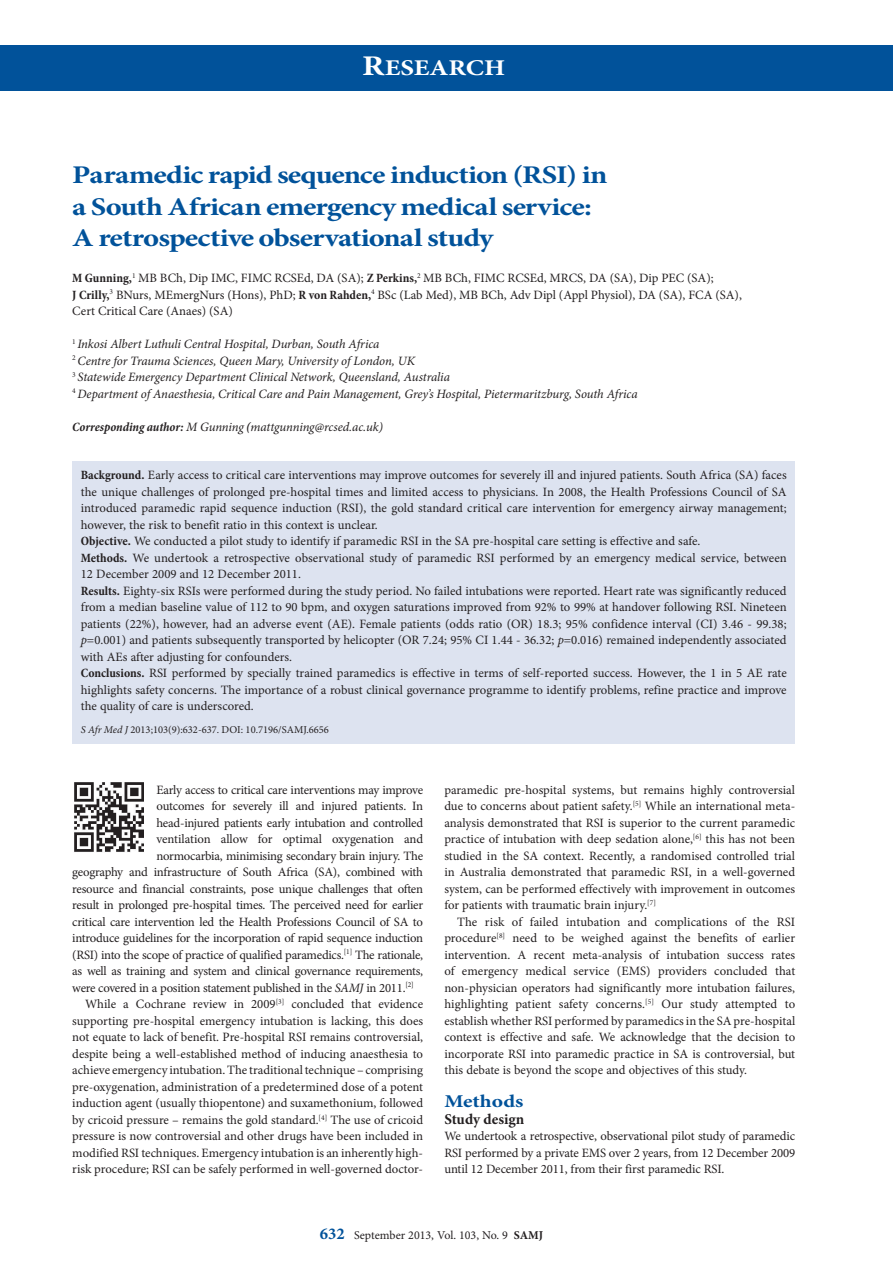
<style>
.page{position:relative;width:893px;height:1263px;background:#fff}
.page>*{position:absolute;margin:0;border:0;box-sizing:border-box;transform-origin:0 0}
.A_HEAD{font:700 25.5px/31.5px "Minion Pro";letter-spacing:-.03em;color:#01529a;scale:1.2 1}
.t1{font:700 22.5px "Minion Pro";color:#fff;scale:1.2 1}
.B_HEAD{font:700 18px "Minion Pro";color:#01529a;scale:1.2 1}
.C_HEAD{font:700 15px "Minion Pro";color:#231f20}
.BODY_TEXT_1ST_PARAGR{font:12.75px/16.5px "Minion Pro";letter-spacing:-.015em;color:#231f20;text-align:justify}
.BODY_TEXT_INDENT{font:12.75px/16.5px "Minion Pro";color:#231f20;text-align:justify}
.AUTHORS_DETAILS{font:italic 12.75px "Minion Pro";letter-spacing:-.01em;color:#231f20}
.AUTHORS_NAME_UNDER_A{font:12.75px/16.5px "Minion Pro";color:#231f20}
.CORRESPONDING_AUTHOR{font:italic 12.75px "Minion Pro";letter-spacing:-.015em;color:#231f20}
.t2{font:12px "Minion Pro";color:#231f20}
.S_AFR_MED{font:10.5px "Minion Pro";color:#231f20}
.s1{font-size:28.5px}
.s2{font-weight:700;font-stretch:condensed}
.s3{font-style:italic}
.s4{font-weight:700;font-size:16.5px;color:#01529a}
.s5{font-weight:700}
</style>
<div class="page">
<div style="left:0;top:45px;width:893px;height:45px;background:#01529a"></div>
<div style="left:72px;top:461px;width:723px;height:283px;background:#dde3f0"></div>
<img style="left:74px;top:782px;width:70px;height:70px">
<h2 class="t1" style="left:362px;top:52px;width:121px"><span class="s1">R</span>ESEARCH</h2>
<h1 class="A_HEAD" style="left:72px;top:159px;width:448px">Paramedic rapid sequence induction (RSI) in a South African emergency medical service:<br>A retrospective observational study</h1>
<p class="AUTHORS_NAME_UNDER_A" style="left:72px;top:270px;width:671px"><span class="s2">M Gunning,</span><sup>1</sup> MB BCh, Dip IMC, FIMC RCSEd, DA (SA); <span class="s2">Z Perkins,</span><sup>2</sup> MB BCh, FIMC RCSEd, MRCS, DA (SA), Dip PEC (SA);<br><span class="s2">J Crilly,</span><sup>3</sup> BNurs, MEmergNurs (Hons), PhD; <span class="s2">R von Rahden,</span><sup>4</sup> BSc (Lab Med), MB BCh, Adv Dipl (Appl Physiol), DA (SA), FCA (SA),<br>Cert Critical Care (Anaes) (SA)</p>
<p class="AUTHORS_DETAILS" style="left:72px;top:335px;width:309px"><sup>1</sup> Inkosi Albert Luthuli Central Hospital, Durban, South Africa</p>
<p class="AUTHORS_DETAILS" style="left:72px;top:352px;width:344px"><sup>2</sup> Centre for Trauma Sciences, Queen Mary, University of London, UK</p>
<p class="AUTHORS_DETAILS" style="left:72px;top:368px;width:379px"><sup>3</sup> Statewide Emergency Department Clinical Network, Queensland, Australia</p>
<p class="AUTHORS_DETAILS" style="left:72px;top:385px;width:567px"><sup>4</sup> Department of Anaesthesia, Critical Care and Pain Management, Grey’s Hospital, Pietermaritzburg, South Africa</p>
<p class="CORRESPONDING_AUTHOR" style="left:72px;top:418px;width:312px"><span class="s2">Corresponding author:</span> M Gunning <span class="s2">(</span>mattgunning@rcsed.ac.uk)</p>
<p class="BODY_TEXT_1ST_PARAGR" style="left:81px;top:467px;width:707px"><span class="s2">Background.</span> Early access to critical care interventions may improve outcomes for severely ill and injured patients. South Africa (SA) faces the unique challenges of prolonged pre-hospital times and limited access to physicians. In 2008, the Health Professions Council of SA introduced paramedic rapid sequence induction (RSI), the gold standard critical care intervention for emergency airway management; however, the risk to benefit ratio in this context is unclear.</p>
<p class="BODY_TEXT_1ST_PARAGR" style="left:81px;top:533px;width:621px"><span class="s2">Objective.</span> We conducted a pilot study to identify if paramedic RSI in the SA pre-hospital care setting is effective and safe.</p>
<p class="BODY_TEXT_1ST_PARAGR" style="left:81px;top:549px;width:707px"><span class="s2">Methods.</span> We undertook a retrospective observational study of paramedic RSI performed by an emergency medical service, between<br>12 December 2009 and 12 December 2011.</p>
<p class="BODY_TEXT_1ST_PARAGR" style="left:81px;top:582px;width:707px"><span class="s2">Results.</span> Eighty-six RSIs were performed during the study period. No failed intubations were reported. Heart rate was significantly reduced from a median baseline value of 112 to 90 bpm, and oxygen saturations improved from 92% to 99% at handover following RSI. Nineteen patients (22%), however, had an adverse event (AE). Female patients (odds ratio (OR) 18.3; 95% confidence interval (CI) 3.46 - 99.38; <span class="s3">p</span>=0.001) and patients subsequently transported by helicopter (OR 7.24; 95% CI 1.44 - 36.32; <span class="s3">p</span>=0.016) remained independently associated with AEs after adjusting for confounders.</p>
<p class="BODY_TEXT_1ST_PARAGR" style="left:81px;top:665px;width:707px"><span class="s2">Conclusions.</span> RSI performed by specially trained paramedics is effective in terms of self-reported success. However, the 1 in 5 AE rate highlights safety concerns. The importance of a robust clinical governance programme to identify problems, refine practice and improve the quality of care is underscored.</p>
<p class="S_AFR_MED" style="left:81px;top:722px;width:250px"><span class="s3">S Afr Med J</span> 2013;103(9):632-637. DOI: 10.7196/SAMJ.6656</p>
<p class="BODY_TEXT_1ST_PARAGR" style="left:156px;top:781px;width:268px">Early access to critical care interventions may improve</p>
<p class="BODY_TEXT_1ST_PARAGR" style="left:156px;top:798px;width:268px">outcomes for severely ill and injured patients. In</p>
<p class="BODY_TEXT_1ST_PARAGR" style="left:156px;top:814px;width:268px">head-injured patients early intubation and controlled</p>
<p class="BODY_TEXT_1ST_PARAGR" style="left:156px;top:831px;width:268px">ventilation allow for optimal oxygenation and</p>
<p class="BODY_TEXT_1ST_PARAGR" style="left:156px;top:847px;width:268px">normocarbia, minimising secondary brain injury. The</p>
<p class="BODY_TEXT_1ST_PARAGR" style="left:72px;top:864px;width:352px">geography and infrastructure of South Africa (SA), combined with</p>
<p class="BODY_TEXT_1ST_PARAGR" style="left:72px;top:880px;width:352px">resource and financial constraints, pose unique challenges that often</p>
<p class="BODY_TEXT_1ST_PARAGR" style="left:72px;top:897px;width:352px">result in prolonged pre-hospital times. The perceived need for earlier</p>
<p class="BODY_TEXT_1ST_PARAGR" style="left:72px;top:913px;width:352px">critical care intervention led the Health Professions Council of SA to</p>
<p class="BODY_TEXT_1ST_PARAGR" style="left:72px;top:930px;width:352px">introduce guidelines for the incorporation of rapid sequence induction</p>
<p class="BODY_TEXT_1ST_PARAGR" style="left:72px;top:946px;width:352px">(RSI) into the scope of practice of qualified paramedics.<sup>[1]</sup> The rationale,</p>
<p class="BODY_TEXT_1ST_PARAGR" style="left:72px;top:963px;width:352px">as well as training and system and clinical governance requirements,</p>
<p class="BODY_TEXT_1ST_PARAGR" style="left:72px;top:979px;width:343px">were covered in a position statement published in the <span class="s3">SAMJ</span> in 2011.<sup>[2]</sup></p>
<p class="BODY_TEXT_INDENT" style="left:72px;top:996px;width:352px;text-indent:13px">While a Cochrane review in 2009<sup>[3]</sup> concluded that evidence supporting pre-hospital emergency intubation is lacking, this does not equate to lack of benefit. Pre-hospital RSI remains controversial, despite being a well-established method of inducing anaesthesia to achieve emergency intubation. The traditional technique – comprising pre-oxygenation, administration of a predetermined dose of a potent induction agent (usually thiopentone) and suxamethonium, followed by cricoid pressure – remains the gold standard.<sup>[4]</sup> The use of cricoid pressure is now controversial and other drugs have been included in modified RSI techniques. Emergency intubation is an inherently high&shy;risk procedure; RSI can be safely performed in well-governed doctor-</p>
<p class="BODY_TEXT_INDENT" style="left:444px;top:781px;width:352px">paramedic pre-hospital systems, but remains highly controversial due to concerns about patient safety.<sup>[5]</sup> While an international meta&shy;analysis demonstrated that RSI is superior to the current paramedic practice of intubation with deep sedation alone,<sup>[6]</sup> this has not been studied in the SA context. Recently, a randomised controlled trial in Australia demonstrated that paramedic RSI, in a well-governed system, can be performed effectively with improvement in outcomes for patients with traumatic brain injury.<sup>[7]</sup></p>
<p class="BODY_TEXT_INDENT" style="left:444px;top:913px;width:352px;text-indent:13px">The risk of failed intubation and complications of the RSI procedure<sup>[8]</sup> need to be weighed against the benefits of earlier intervention. A recent meta-analysis of intubation success rates of emergency medical service (EMS) providers concluded that non-physician operators had significantly more intubation failures, highlighting patient safety concerns.<sup>[5]</sup> Our study attempted to establish whether RSI performed by paramedics in the SA pre-hospital context is effective and safe. We acknowledge that the decision to incorporate RSI into paramedic practice in SA is controversial, but this debate is beyond the scope and objectives of this study.</p>
<h2 class="B_HEAD" style="left:444px;top:1089px;width:67px">Methods</h2>
<h3 class="C_HEAD" style="left:444px;top:1108px;width:82px">Study design</h3>
<p class="BODY_TEXT_1ST_PARAGR" style="left:444px;top:1128px;width:352px">We undertook a retrospective, observational pilot study of paramedic RSI performed by a private EMS over 2 years, from 12 December 2009 until 12 December 2011, from their first paramedic RSI.</p>
<p class="t2" style="left:320px;top:1227px;width:225px"><span class="s4">632</span> September 2013, Vol. 103, No. 9 <span class="s5">SAMJ</span></p>
</div>
